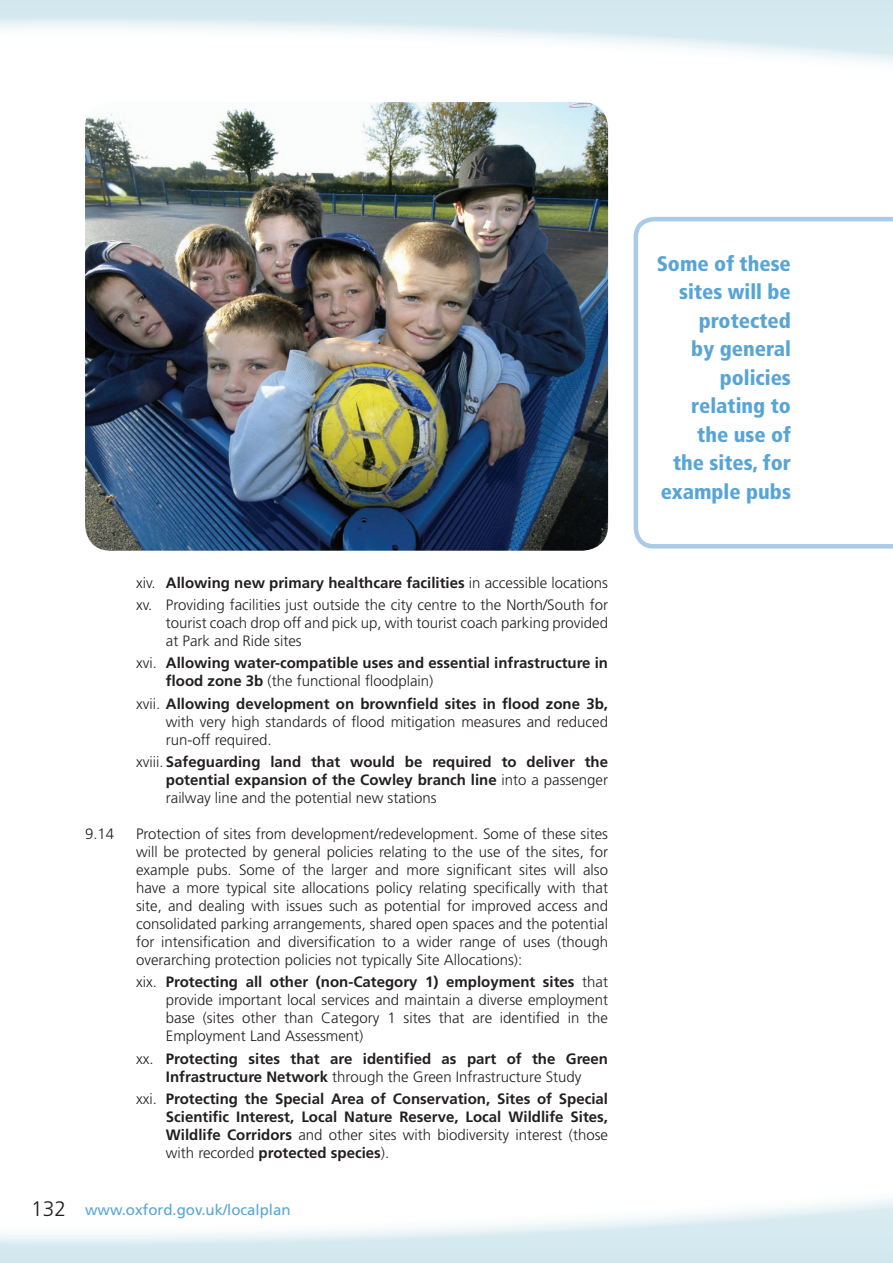
<style>
.page{position:relative;width:893px;height:1263px;background:#fff}
.page>*{position:absolute;margin:0;border:0;box-sizing:border-box;transform-origin:0 0}
.t1{font:900 condensed 21px/28.5px "Frutiger";color:#58a5d5;text-align:right}
.t2{font:300 15px/18px "Frutiger";color:#231f20;text-align:justify}
.t3{font:700 15px/18px "Frutiger";color:#231f20;text-align:justify}
.t4{font:15px "Frutiger";color:#58a5d5}
.s1{font-weight:700}
.s2{font-weight:300}
.s3{font-weight:300;font-size:21px;color:#231f20}
</style>
<div class="page">
<img style="left:85px;top:102px;width:523px;height:449px">
<svg style="left:634px;top:217px;width:259px;height:332px"></svg>
<p class="t2" style="left:136px;top:572px;width:473px;line-height:22.2px">xiv. <span class="s1">Allowing new primary healthcare facilities</span> in accessible locations xv. Providing facilities just outside the city centre to the North/South for</p>
<p class="t2" style="left:166px;top:614px;width:444px">tourist coach drop off and pick up, with tourist coach parking provided at Park and Ride sites</p>
<p class="t3" style="left:166px;top:654px;width:444px;text-indent:-30px"><span class="s2">xvi.</span> Allowing water-compatible uses and essential infrastructure in flood zone 3b <span class="s2">(the functional floodplain)</span></p>
<p class="t2" style="left:166px;top:694px;width:444px;text-indent:-30px">xvii. <span class="s1">Allowing development on brownfield sites in flood zone 3b, </span>with very high standards of flood mitigation measures and reduced run-off required.</p>
<p class="t3" style="left:166px;top:753px;width:444px;text-indent:-30px"><span class="s2">xviii.</span> Safeguarding land that would be required to deliver the potential expansion of the Cowley branch line <span class="s2">into a passenger railway line and the potential new stations</span></p>
<p class="t2" style="left:85px;top:825px;width:31px">9.14</p>
<p class="t2" style="left:136px;top:825px;width:474px">Protection of sites from development/redevelopment. Some of these sites will be protected by general policies relating to the use of the sites, for example pubs. Some of the larger and more significant sites will also have a more typical site allocations policy relating specifically with that site, and dealing with issues such as potential for improved access and consolidated parking arrangements, shared open spaces and the potential for intensification and diversification to a wider range of uses (though overarching protection policies not typically Site Allocations):</p>
<p class="t2" style="left:166px;top:973px;width:444px;text-indent:-30px">xix. <span class="s1">Protecting all other (non-Category 1) employment sites</span> that provide important local services and maintain a diverse employment base (sites other than Category 1 sites that are identified in the Employment Land Assessment)</p>
<p class="t3" style="left:136px;top:1049px;width:473px;text-align:center"><span class="s2">xx.</span> Protecting sites that are identified as part of the Green<br>Infrastructure Network <span class="s2">through the Green Infrastructure Study</span></p>
<p class="t3" style="left:166px;top:1089px;width:444px;text-indent:-30px"><span class="s2">xxi.</span> Protecting the Special Area of Conservation, Sites of Special Scientific Interest, Local Nature Reserve, Local Wildlife Sites, Wildlife Corridors <span class="s2">and other sites with biodiversity interest (those with recorded</span> protected species<span class="s2">).</span></p>
<p class="t4" style="left:31px;top:1200px;width:261px"><span class="s3">132</span> www.oxford.gov.uk/localplan</p>
<h1 class="t1" style="left:657px;top:249px;width:136px">Some of these sites will be protected<br>by general policies relating to the use of<br>the sites, for example pubs</h1>
</div>
